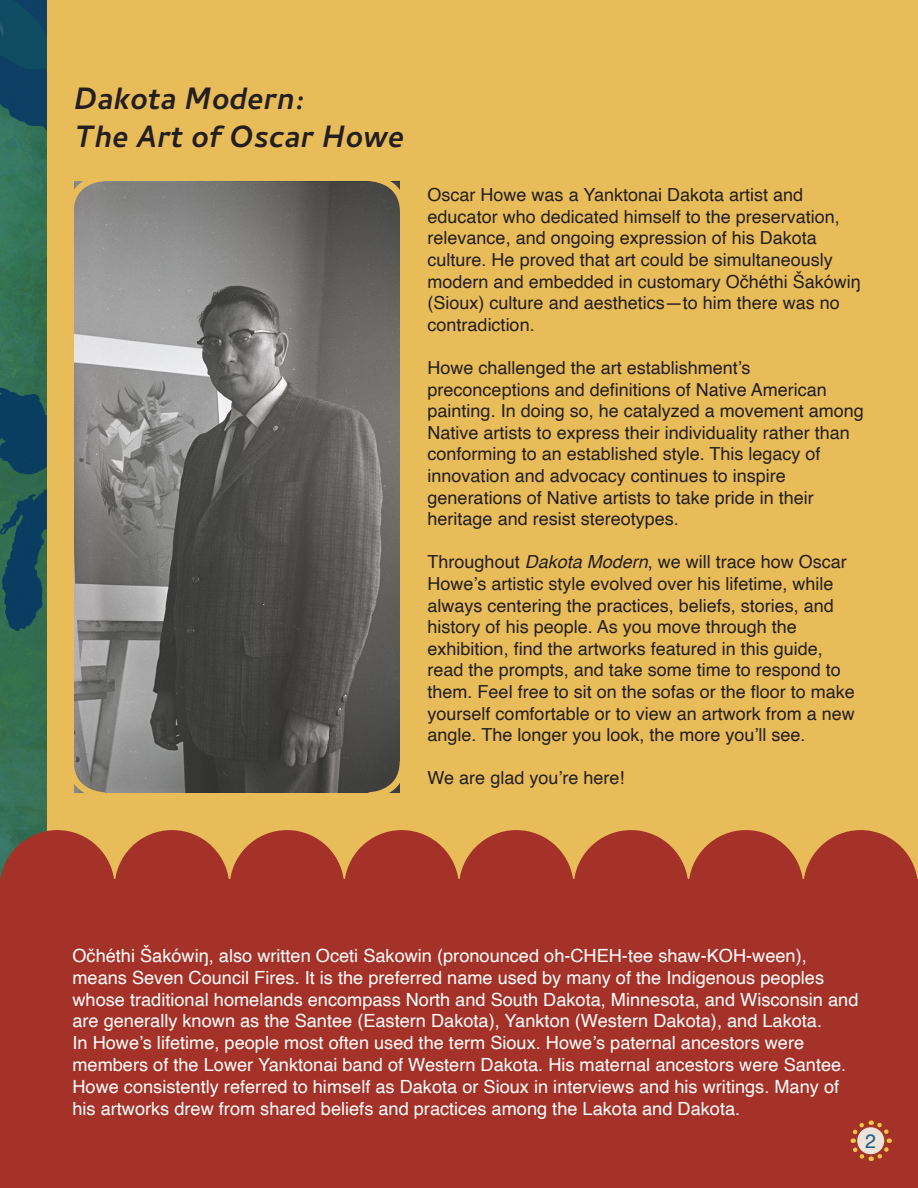
<style>
.page{position:relative;width:918px;height:1188px;background:#fff}
.page>*{position:absolute;margin:0;border:0;box-sizing:border-box;transform-origin:0 0}
.t1{font:italic 700 39px "Cambay Devanagari";color:#231f20}
.t2{font:19.5px "Helvetica";color:#195c89}
.t3{font:18.15px/21.8px "Helvetica";color:#fff}
.t4{font:18px/21.6px "Helvetica";color:#231f20}
.s1{font-style:italic}
</style>
<div class="page">
<div style="left:27px;top:0;width:891px;height:1188px;background:#e8bc59"></div>
<svg style="left:0;top:0;width:47px;height:880px;background:#266058"></svg>
<div style="left:0;top:880px;width:918px;height:308px;background:#a43228"></div>
<div style="left:0;top:830px;width:115px;height:115px;background:#a43228;border-radius:50%"></div>
<div style="left:115px;top:830px;width:114px;height:115px;background:#a43228;border-radius:50%"></div>
<div style="left:230px;top:830px;width:114px;height:115px;background:#a43228;border-radius:50%"></div>
<div style="left:344px;top:830px;width:115px;height:115px;background:#a43228;border-radius:50%"></div>
<div style="left:459px;top:830px;width:115px;height:115px;background:#a43228;border-radius:50%"></div>
<div style="left:574px;top:830px;width:114px;height:115px;background:#a43228;border-radius:50%"></div>
<div style="left:689px;top:830px;width:114px;height:115px;background:#a43228;border-radius:50%"></div>
<div style="left:803px;top:830px;width:115px;height:115px;background:#a43228;border-radius:50%"></div>
<svg style="left:850px;top:1120px;width:42px;height:41px"></svg>
<img style="left:74px;top:181px;width:326px;height:611px">
<svg style="left:74px;top:181px;width:37px;height:38px"></svg>
<svg style="left:362px;top:181px;width:38px;height:38px"></svg>
<svg style="left:74px;top:755px;width:37px;height:38px"></svg>
<svg style="left:362px;top:755px;width:38px;height:38px"></svg>
<p class="t1" style="left:74px;top:73px;width:233px">Dakota Modern:</p>
<p class="t1" style="left:76px;top:110px;width:330px">The Art of Oscar Howe</p>
<p class="t4" style="left:428px;top:185px;width:377px">Oscar Howe was a Yanktonai Dakota artist and</p>
<p class="t4" style="left:428px;top:206px;width:414px">educator who dedicated himself to the preservation, relevance, and ongoing expression of his Dakota</p>
<p class="t4" style="left:428px;top:249px;width:435px">culture. He proved that art could be simultaneously modern and embedded in customary Očhéthi Šakówiŋ (Sioux) culture and aesthetics—to him there was no contradiction.</p>
<p class="t4" style="left:428px;top:357px;width:324px">Howe challenged the art establishment’s</p>
<p class="t4" style="left:428px;top:379px;width:438px">preconceptions and definitions of Native American painting. In doing so, he catalyzed a movement among Native artists to express their individuality rather than conforming to an established style. This legacy of</p>
<p class="t4" style="left:428px;top:465px;width:360px">innovation and advocacy continues to inspire</p>
<p class="t4" style="left:428px;top:487px;width:388px">generations of Native artists to take pride in their</p>
<p class="t4" style="left:428px;top:509px;width:253px">heritage and resist stereotypes.</p>
<p class="t4" style="left:428px;top:552px;width:421px">Throughout <span class="s1">Dakota Modern</span>, we will trace how Oscar Howe’s artistic style evolved over his lifetime, while always centering the practices, beliefs, stories, and history of his people. As you move through the</p>
<p class="t4" style="left:428px;top:638px;width:429px">exhibition, find the artworks featured in this guide, read the prompts, and take some time to respond to them. Feel free to sit on the sofas or the floor to make yourself comfortable or to view an artwork from a new angle. The longer you look, the more you’ll see.</p>
<p class="t4" style="left:428px;top:768px;width:198px">We are glad you’re here!</p>
<p class="t3" style="left:72px;top:945px;width:787px">Očhéthi Šakówiŋ, also written Oceti Sakowin (pronounced oh-CHEH-tee shaw-KOH-ween), means Seven Council Fires. It is the preferred name used by many of the Indigenous peoples whose traditional homelands encompass North and South Dakota, Minnesota, and Wisconsin and are generally known as the Santee (Eastern Dakota), Yankton (Western Dakota), and Lakota.</p>
<p class="t3" style="left:72px;top:1032px;width:733px">In Howe’s lifetime, people most often used the term Sioux. Howe’s paternal ancestors were</p>
<p class="t3" style="left:72px;top:1054px;width:775px">members of the Lower Yanktonai band of Western Dakota. His maternal ancestors were Santee.<br>Howe consistently referred to himself as Dakota or Sioux in interviews and his writings. Many of his artworks drew from shared beliefs and practices among the Lakota and Dakota.</p>
<p class="t2" style="left:865px;top:1126px;width:12px">2</p>
</div>
